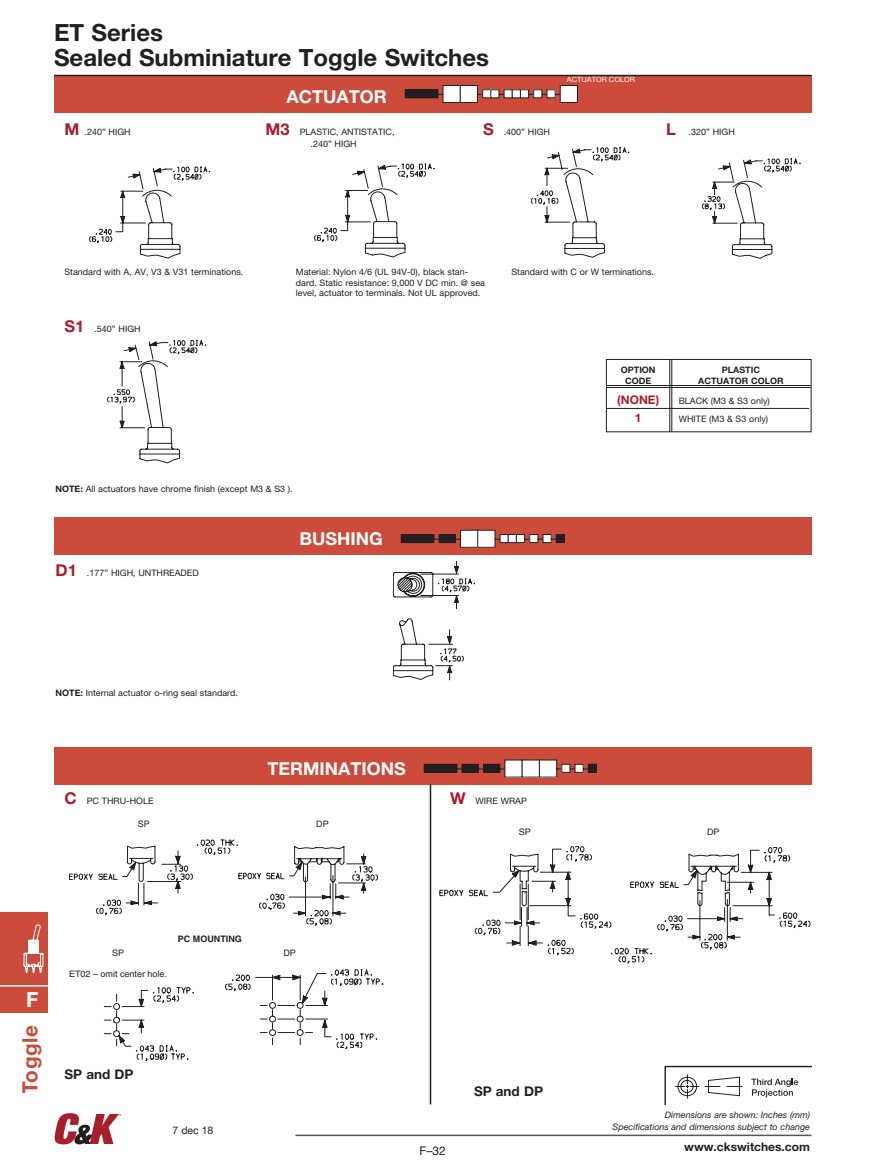
<style>
.page{position:relative;width:891px;height:1175px;background:#fff}
.page>*{position:absolute;margin:0;border:0;box-sizing:border-box;transform-origin:0 0}
.t1{font:700 23.7px/25.2px "Helvetica Neue LT Std";color:#231f20}
.t2{font:700 21px "Helvetica Neue";letter-spacing:.03em;color:#cd4b3b}
.t3{font:700 20.7px "Helvetica Neue";color:#fff}
.t4{font:700 17.85px "Helvetica Neue LT Std";color:#fff}
.t5{font:700 16.35px "Helvetica Neue LT Std";color:#aa1d2d}
.t6{font:700 13.35px "Helvetica Neue LT Std";color:#231f20}
.t7{font:12px "Helvetica Neue LT Std";color:#231f20}
.t8{font:700 11.85px "Helvetica Neue LT Std";color:#231f20}
.t9{font:700 11.85px "Helvetica Neue LT Std";color:#aa1d2d}
.t10{font:10.5px "Helvetica Neue LT Std";color:#231f20}
.t11{font:8.85px/10.4px "Helvetica Neue LT Std";color:#231f20}
.t12{font:italic 8.85px/11.9px "Helvetica Neue LT Std";color:#231f20;text-align:right}
.t13{font:8.85px "Helvetica";color:#231f20}
.t14{font:700 8.85px/10.4px "Helvetica Neue LT Std";color:#231f20;text-align:center}
.t15{font:700 8.85px "Helvetica";color:#231f20}
.t16{font:7.35px "Helvetica Neue LT Std";color:#fff}
.s1{font-weight:700;font-size:16.35px;color:#aa1d2d}
.s2{font-weight:700}
</style>
<div class="page">
<div style="left:0;top:912px;width:47px;height:101px;background:#cd4b3b"></div>
<hr style="left:0;top:985px;width:47px;height:1px;background:#fff">
<svg style="left:23px;top:924px;width:21px;height:49px"></svg>
<hr style="left:296px;top:1134px;width:516px;height:2px;background:#57585a">
<svg style="left:55px;top:1113px;width:66px;height:31px"></svg>
<svg style="left:664px;top:1065px;width:148px;height:39px"></svg>
<div style="left:54px;top:75px;width:758px;height:38px;background:#cd4b3b"></div>
<div style="left:405px;top:90px;width:8px;height:8px;background:#231f20"></div>
<div style="left:405px;top:89px;width:9px;height:9px;border:1px solid #231f20"></div>
<div style="left:413px;top:90px;width:9px;height:8px;background:#231f20"></div>
<div style="left:413px;top:89px;width:9px;height:9px;border:1px solid #231f20"></div>
<div style="left:422px;top:90px;width:8px;height:8px;background:#231f20"></div>
<div style="left:421px;top:89px;width:9px;height:9px;border:1px solid #231f20"></div>
<svg style="left:429px;top:89px;width:14px;height:9px"></svg>
<div style="left:443px;top:85px;width:17px;height:17px;background:#fff"></div>
<div style="left:443px;top:85px;width:18px;height:18px;border:1px solid #231f20"></div>
<svg style="left:460px;top:85px;width:23px;height:18px"></svg>
<div style="left:483px;top:90px;width:8px;height:8px;background:#fff"></div>
<div style="left:482px;top:89px;width:9px;height:9px;border:1px solid #231f20"></div>
<svg style="left:490px;top:89px;width:14px;height:9px"></svg>
<div style="left:504px;top:90px;width:8px;height:8px;background:#fff"></div>
<div style="left:504px;top:89px;width:9px;height:9px;border:1px solid #231f20"></div>
<div style="left:512px;top:90px;width:8px;height:8px;background:#fff"></div>
<div style="left:512px;top:89px;width:9px;height:9px;border:1px solid #231f20"></div>
<svg style="left:520px;top:89px;width:40px;height:9px"></svg>
<div style="left:560px;top:85px;width:18px;height:17px;background:#fff"></div>
<div style="left:560px;top:85px;width:18px;height:18px;border:1px solid #231f20"></div>
<div style="left:54px;top:517px;width:758px;height:37px;background:#cd4b3b"></div>
<div style="left:401px;top:534px;width:8px;height:8px;background:#231f20"></div>
<div style="left:401px;top:534px;width:9px;height:9px;border:1px solid #231f20"></div>
<div style="left:409px;top:534px;width:9px;height:8px;background:#231f20"></div>
<div style="left:409px;top:534px;width:9px;height:9px;border:1px solid #231f20"></div>
<div style="left:418px;top:534px;width:8px;height:8px;background:#231f20"></div>
<div style="left:417px;top:534px;width:9px;height:9px;border:1px solid #231f20"></div>
<svg style="left:425px;top:534px;width:14px;height:9px"></svg>
<div style="left:439px;top:534px;width:8px;height:8px;background:#231f20"></div>
<div style="left:439px;top:534px;width:9px;height:9px;border:1px solid #231f20"></div>
<svg style="left:447px;top:534px;width:13px;height:9px"></svg>
<div style="left:460px;top:530px;width:18px;height:17px;background:#fff"></div>
<div style="left:460px;top:530px;width:18px;height:17px;border:1px solid #231f20"></div>
<svg style="left:477px;top:530px;width:24px;height:17px"></svg>
<div style="left:500px;top:534px;width:8px;height:8px;background:#fff"></div>
<div style="left:500px;top:534px;width:9px;height:9px;border:1px solid #231f20"></div>
<div style="left:508px;top:534px;width:8px;height:8px;background:#fff"></div>
<div style="left:508px;top:534px;width:9px;height:9px;border:1px solid #231f20"></div>
<svg style="left:516px;top:534px;width:40px;height:9px"></svg>
<div style="left:556px;top:534px;width:8px;height:8px;background:#231f20"></div>
<div style="left:556px;top:534px;width:9px;height:9px;border:1px solid #231f20"></div>
<div style="left:54px;top:747px;width:758px;height:37px;background:#cd4b3b"></div>
<div style="left:424px;top:764px;width:8px;height:8px;background:#231f20"></div>
<div style="left:432px;top:764px;width:9px;height:8px;background:#231f20"></div>
<div style="left:441px;top:764px;width:8px;height:8px;background:#231f20"></div>
<svg style="left:448px;top:763px;width:15px;height:10px"></svg>
<div style="left:462px;top:764px;width:8px;height:8px;background:#231f20"></div>
<svg style="left:470px;top:763px;width:14px;height:10px"></svg>
<div style="left:483px;top:764px;width:9px;height:8px;background:#231f20"></div>
<svg style="left:491px;top:763px;width:14px;height:10px"></svg>
<div style="left:505px;top:760px;width:17px;height:17px;background:#fff"></div>
<div style="left:522px;top:760px;width:17px;height:17px;background:#fff"></div>
<svg style="left:539px;top:759px;width:50px;height:18px"></svg>
<div style="left:588px;top:764px;width:8px;height:8px;background:#231f20"></div>
<div style="left:588px;top:764px;width:9px;height:8px;border:1px solid #231f20"></div>
<svg style="left:702px;top:158px;width:99px;height:101px"></svg>
<svg style="left:314px;top:164px;width:121px;height:93px"></svg>
<svg style="left:89px;top:167px;width:121px;height:91px"></svg>
<svg style="left:107px;top:340px;width:99px;height:123px"></svg>
<svg style="left:531px;top:147px;width:98px;height:111px"></svg>
<svg style="left:393px;top:561px;width:82px;height:119px"></svg>
<svg style="left:69px;top:839px;width:309px;height:86px"></svg>
<svg style="left:104px;top:969px;width:279px;height:91px"></svg>
<svg style="left:440px;top:846px;width:370px;height:117px"></svg>
<hr style="left:430px;top:784px;width:1px;height:320px;background:#231f20">
<hr style="left:607px;top:385px;width:204px;height:1px;background:#231f20">
<hr style="left:607px;top:387px;width:204px;height:1px;background:#231f20">
<hr style="left:607px;top:408px;width:202px;height:1px;background:#231f20">
<div style="left:606px;top:359px;width:206px;height:73px;border:1px solid #231f20"></div>
<hr style="left:671px;top:359px;width:1px;height:73px;background:#231f20">
<hr style="left:669px;top:359px;width:1px;height:73px;background:#231f20">
<hr style="left:54px;top:75px;width:758px;height:1px;background:#231f20">
<h1 class="t1" style="left:54px;top:19px;width:437px">ET Series<br>Sealed Subminiature Toggle Switches</h1>
<h3 class="t4" style="left:287px;top:86px;width:102px">ACTUATOR</h3>
<p class="t16" style="left:567px;top:75px;width:70px">ACTUATOR COLOR</p>
<p class="t11" style="left:64px;top:127px;width:68px"><span class="s1">M</span> .240” HIGH</p>
<p class="t11" style="left:311px;top:126px;width:86px;line-height:11.9px;text-indent:-45px"><span class="s1">M3</span> PLASTIC, ANTISTATIC, .240” HIGH</p>
<p class="t11" style="left:483px;top:127px;width:69px"><span class="s1">S</span> .400” HIGH</p>
<h3 class="t5" style="left:666px;top:119px;width:11px">L</h3>
<p class="t11" style="left:689px;top:127px;width:48px">.320” HIGH</p>
<p class="t11" style="left:64px;top:267px;width:180px">Standard with A, AV, V3 &amp; V31 terminations.</p>
<p class="t11" style="left:511px;top:267px;width:144px">Standard with C or W terminations.</p>
<p class="t11" style="left:296px;top:267px;width:191px">Material: Nylon 4/6 (UL 94V-0), black stan&shy;dard. Static resistance: 9,000 V DC min. @ sea level, actuator to terminals. Not UL approved.</p>
<p class="t11" style="left:64px;top:323px;width:78px"><span class="s1">S1</span> .540” HIGH</p>
<p class="t11" style="left:55px;top:483px;width:239px"><span class="s2">NOTE:</span> All actuators have chrome finish (except M3 &amp; S3 ).</p>
<p class="t11" style="left:56px;top:568px;width:145px"><span class="s1">D1</span> .177” HIGH, UNTHREADED</p>
<h3 class="t4" style="left:300px;top:527px;width:85px">BUSHING</h3>
<p class="t14" style="left:621px;top:364px;width:36px">OPTION<br>CODE</p>
<p class="t14" style="left:698px;top:364px;width:87px">PLASTIC<br>ACTUATOR COLOR</p>
<h3 class="t9" style="left:617px;top:392px;width:43px">(NONE)</h3>
<p class="t11" style="left:679px;top:395px;width:93px">BLACK (M3 &amp; S3 only)</p>
<h3 class="t9" style="left:635px;top:410px;width:8px">1</h3>
<p class="t11" style="left:679px;top:414px;width:91px">WHITE (M3 &amp; S3 only)</p>
<p class="t11" style="left:56px;top:688px;width:184px"><span class="s2">NOTE:</span> Internal actuator o-ring seal standard.</p>
<h3 class="t4" style="left:268px;top:757px;width:140px">TERMINATIONS</h3>
<p class="t11" style="left:64px;top:795px;width:91px"><span class="s1">C</span> PC THRU-HOLE</p>
<p class="t11" style="left:450px;top:795px;width:78px"><span class="s1">W</span> WIRE WRAP</p>
<p class="t13" style="left:138px;top:819px;width:14px">SP</p>
<p class="t13" style="left:316px;top:819px;width:14px">DP</p>
<p class="t13" style="left:519px;top:826px;width:14px">SP</p>
<p class="t13" style="left:707px;top:826px;width:14px">DP</p>
<h3 class="t3" style="left:26px;top:987px;width:14px">F</h3>
<h2 class="t2" style="left:17px;top:1093px;width:70px;rotate:-90deg">Toggle</h2>
<p class="t15" style="left:178px;top:933px;width:66px">PC MOUNTING</p>
<p class="t13" style="left:112px;top:947px;width:14px">SP</p>
<p class="t13" style="left:283px;top:947px;width:14px">DP</p>
<p class="t13" style="left:69px;top:969px;width:100px">ET02 – omit center hole.</p>
<h3 class="t6" style="left:65px;top:1065px;width:71px">SP and DP</h3>
<p class="t10" style="left:173px;top:1123px;width:42px">7 dec 18</p>
<h3 class="t7" style="left:420px;top:1143px;width:28px">F–32</h3>
<h3 class="t6" style="left:474px;top:1082px;width:71px">SP and DP</h3>
<p class="t12" style="left:613px;top:1108px;width:199px">Dimensions are shown: Inches (mm)<br>Specifications and dimensions subject to change</p>
<h3 class="t8" style="left:684px;top:1139px;width:127px">www.ckswitches.com</h3>
</div>
